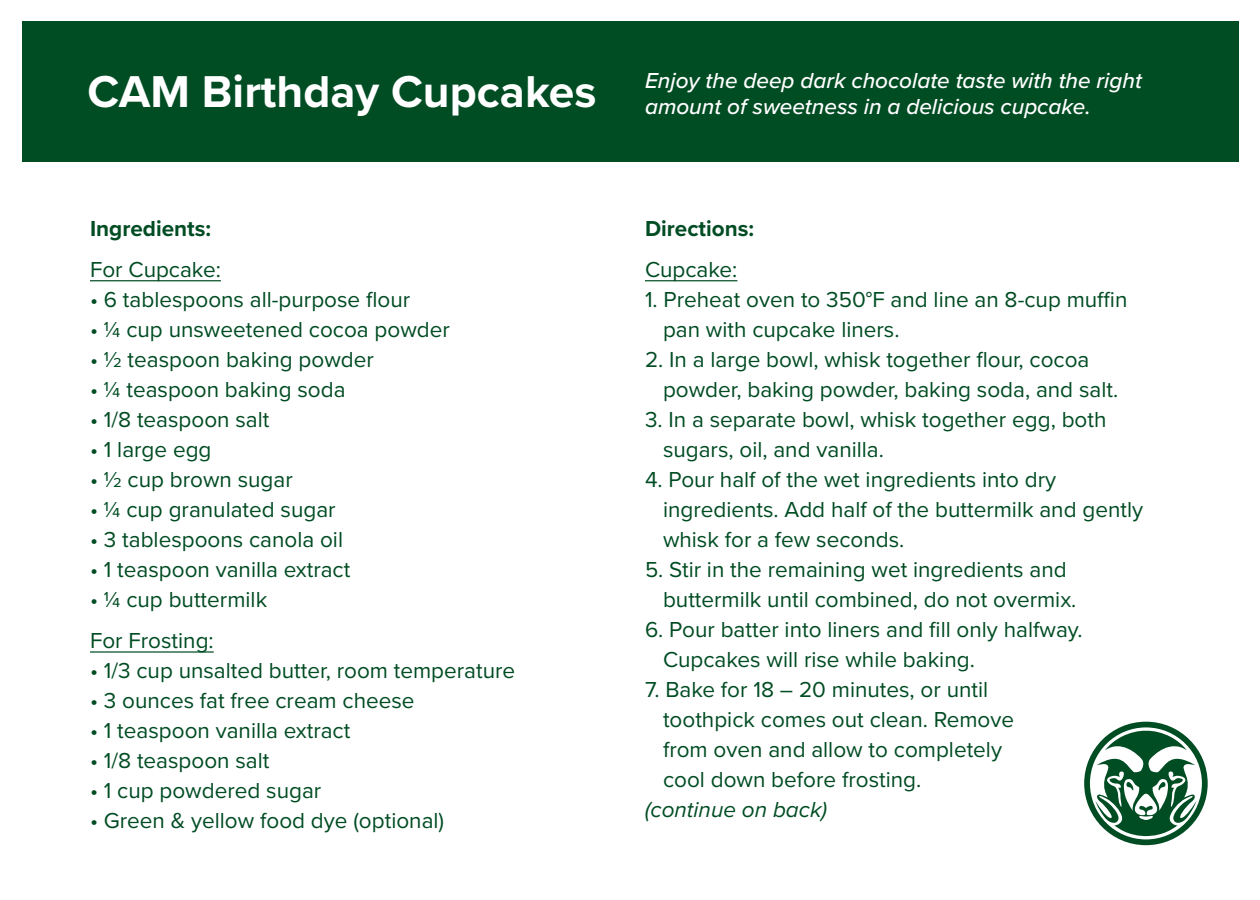
<style>
.page{position:relative;width:1260px;height:900px;background:#fff}
.page>*{position:absolute;margin:0;border:0;box-sizing:border-box;transform-origin:0 0}
.t1{font:700 46.25px "Proxima Nova";color:#fff}
.t2{font:22.5px/30px "Proxima Nova";color:#004c23}
.t3{font:italic 500 22.5px/26.2px "Proxima Nova";color:#fff}
.t4{font:700 22.5px "Proxima Nova";color:#004c23}
.t5{font:italic 22.5px "Proxima Nova";color:#004c23}
</style>
<div class="page">
<div style="left:22px;top:22px;width:1216px;height:140px;background:#004c23"></div>
<hr style="left:90px;top:280px;width:131px;height:1px;background:#004c23">
<hr style="left:90px;top:651px;width:124px;height:2px;background:#004c23">
<hr style="left:645px;top:280px;width:92px;height:1px;background:#004c23">
<div style="left:1084px;top:722px;width:124px;height:123px;background:#004c23;border-radius:50%"></div>
<svg style="left:1090px;top:727px;width:112px;height:112px"></svg>
<p class="t1" style="left:88px;top:57px;width:510px">CAM Birthday Cupcakes</p>
<p class="t4" style="left:90px;top:212px;width:123px">Ingredients:</p>
<p class="t2" style="left:90px;top:254px;width:132px">For Cupcake:</p>
<p class="t2" style="left:90px;top:284px;width:322px">• 6 tablespoons all-purpose flour</p>
<p class="t2" style="left:90px;top:314px;width:361px">• ¼ cup unsweetened cocoa powder</p>
<p class="t2" style="left:90px;top:344px;width:285px">• ½ teaspoon baking powder</p>
<p class="t2" style="left:90px;top:374px;width:257px">• ¼ teaspoon baking soda</p>
<p class="t2" style="left:90px;top:404px;width:181px">• 1/8 teaspoon salt</p>
<p class="t2" style="left:90px;top:434px;width:123px">• 1 large egg</p>
<p class="t2" style="left:90px;top:464px;width:204px">• ½ cup brown sugar</p>
<p class="t2" style="left:90px;top:494px;width:247px">• ¼ cup granulated sugar</p>
<p class="t2" style="left:90px;top:524px;width:255px">• 3 tablespoons canola oil</p>
<p class="t2" style="left:90px;top:554px;width:262px">• 1 teaspoon vanilla extract</p>
<p class="t2" style="left:90px;top:584px;width:179px">• ¼ cup buttermilk</p>
<p class="t2" style="left:90px;top:625px;width:125px">For Frosting:</p>
<p class="t2" style="left:90px;top:655px;width:427px">• 1/3 cup unsalted butter, room temperature</p>
<p class="t2" style="left:90px;top:685px;width:326px">• 3 ounces fat free cream cheese</p>
<p class="t2" style="left:90px;top:715px;width:262px">• 1 teaspoon vanilla extract</p>
<p class="t2" style="left:90px;top:745px;width:181px">• 1/8 teaspoon salt</p>
<p class="t2" style="left:90px;top:775px;width:233px">• 1 cup powdered sugar</p>
<p class="t2" style="left:90px;top:805px;width:356px">• Green &amp; yellow food dye (optional)</p>
<p class="t3" style="left:645px;top:66px;width:498px">Enjoy the deep dark chocolate taste with the right amount of sweetness in a delicious cupcake.</p>
<p class="t4" style="left:645px;top:212px;width:111px">Directions:</p>
<p class="t2" style="left:645px;top:254px;width:94px">Cupcake:</p>
<p class="t2" style="left:663px;top:284px;width:466px;text-indent:-18px">1. Preheat oven to 350°F and line an 8-cup muffin pan with cupcake liners.</p>
<p class="t2" style="left:663px;top:344px;width:457px;text-indent:-18px">2. In a large bowl, whisk together flour, cocoa powder, baking powder, baking soda, and salt.</p>
<p class="t2" style="left:663px;top:404px;width:445px;text-indent:-18px">3. In a separate bowl, whisk together egg, both sugars, oil, and vanilla.</p>
<p class="t2" style="left:663px;top:464px;width:482px;text-indent:-18px">4. Pour half of the wet ingredients into dry ingredients. Add half of the buttermilk and gently whisk for a few seconds.</p>
<p class="t2" style="left:663px;top:554px;width:415px;text-indent:-18px">5. Stir in the remaining wet ingredients and buttermilk until combined, do not overmix.</p>
<p class="t2" style="left:663px;top:614px;width:421px;text-indent:-18px">6. Pour batter into liners and fill only halfway.<br>Cupcakes will rise while baking.</p>
<p class="t2" style="left:663px;top:674px;width:353px;text-indent:-18px">7. Bake for 18 – 20 minutes, or until toothpick comes out clean. Remove from oven and allow to completely cool down before frosting.</p>
<p class="t5" style="left:645px;top:793px;width:184px">(continue on back)</p>
</div>
